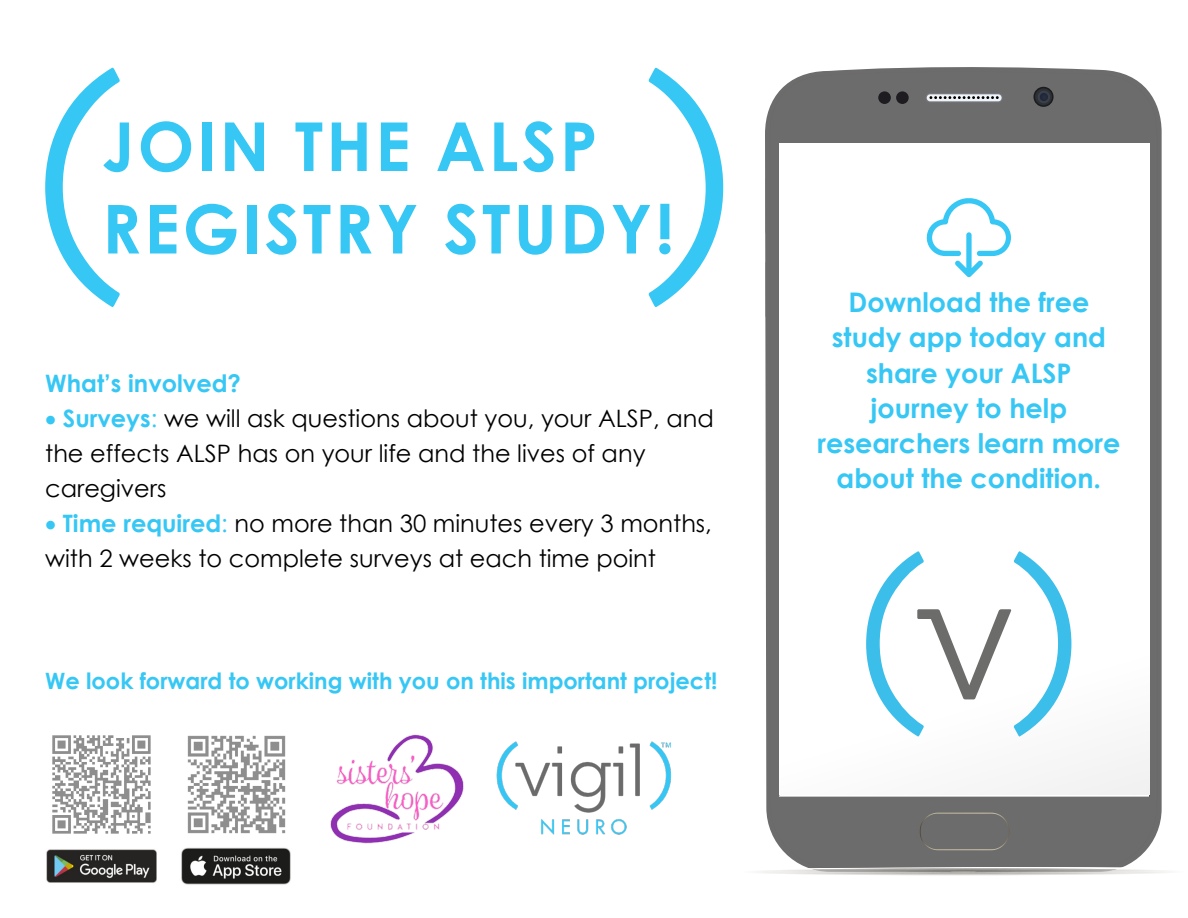
<style>
.page{position:relative;width:1188px;height:918px;background:#fff}
.page>*{position:absolute;margin:0;border:0;box-sizing:border-box;transform-origin:0 0}
.t1{font:700 67.5px/82.5px "Century Gothic";letter-spacing:.045em;color:#36c7f5}
.t2{font:700 27px/35.1px "Century Gothic";color:#36c7f5;text-align:center}
.t3{font:24px "Century Gothic";color:#000}
.t4{font:700 24px "Century Gothic";color:#36c7f5}
.t5{font:700 22.5px "Century Gothic";color:#36c7f5}
.s1{font-weight:700;color:#36c7f5}
.s2{color:#36c7f5}
</style>
<div class="page">
<img style="left:181px;top:847px;width:110px;height:38px">
<img style="left:46px;top:849px;width:111px;height:34px">
<img style="left:496px;top:741px;width:176px;height:94px">
<svg style="left:648px;top:68px;width:75px;height:239px"></svg>
<svg style="left:45px;top:68px;width:75px;height:239px"></svg>
<img style="left:330px;top:734px;width:134px;height:110px">
<svg style="left:765px;top:67px;width:397px;height:765px;background:#8a8a8a"></svg>
<div style="left:770px;top:72px;width:387px;height:795px;background:#6c6c6c"></div>
<div style="left:878px;top:91px;width:13px;height:13px;background:#1e1c21;border-radius:50%"></div>
<div style="left:896px;top:91px;width:13px;height:13px;background:#1e1c21;border-radius:50%"></div>
<svg style="left:926px;top:93px;width:76px;height:9px"></svg>
<div style="left:927px;top:94px;width:75px;height:7px;background:#eff3f7;border-radius:3px"></div>
<svg style="left:1033px;top:87px;width:21px;height:20px"></svg>
<div style="left:1035px;top:88px;width:17px;height:17px;background:#2c3138;border-radius:50%"></div>
<div style="left:1038px;top:91px;width:12px;height:12px;background:#3d4147;border-radius:50%"></div>
<svg style="left:1040px;top:93px;width:8px;height:8px"></svg>
<svg style="left:929px;top:96px;width:70px;height:3px"></svg>
<svg style="left:920px;top:813px;width:89px;height:37px;background:#6f6e6d"></svg>
<svg style="left:760px;top:867px;width:406px;height:9px"></svg>
<div style="left:779px;top:143px;width:371px;height:652px;background:#fff"></div>
<svg style="left:866px;top:551px;width:205px;height:185px"></svg>
<svg style="left:927px;top:198px;width:84px;height:79px"></svg>
<img style="left:187px;top:735px;width:99px;height:99px">
<img style="left:52px;top:735px;width:99px;height:99px">
<h1 class="t1" style="left:102px;top:111px;width:574px">JOIN THE ALSP<br>REGISTRY STUDY!</h1>
<p class="t4" style="left:45px;top:374px;width:197px">What’s involved?</p>
<p class="t3" style="left:63px;top:409px;width:652px"><span class="s1">Surveys</span><span class="s2">:</span> we will ask questions about you, your ALSP, and</p>
<p class="t3" style="left:45px;top:444px;width:602px">the effects ALSP has on your life and the lives of any</p>
<p class="t3" style="left:45px;top:479px;width:123px">caregivers</p>
<p class="t3" style="left:63px;top:514px;width:651px"><span class="s1">Time required</span><span class="s2">:</span> no more than 30 minutes every 3 months,</p>
<p class="t3" style="left:45px;top:549px;width:612px">with 2 weeks to complete surveys at each time point</p>
<p class="t5" style="left:45px;top:672px;width:674px">We look forward to working with you on this important project!</p>
<p class="t2" style="left:817px;top:288px;width:304px">Download the free study app today and share your ALSP journey to help researchers learn more about the condition.</p>
</div>
